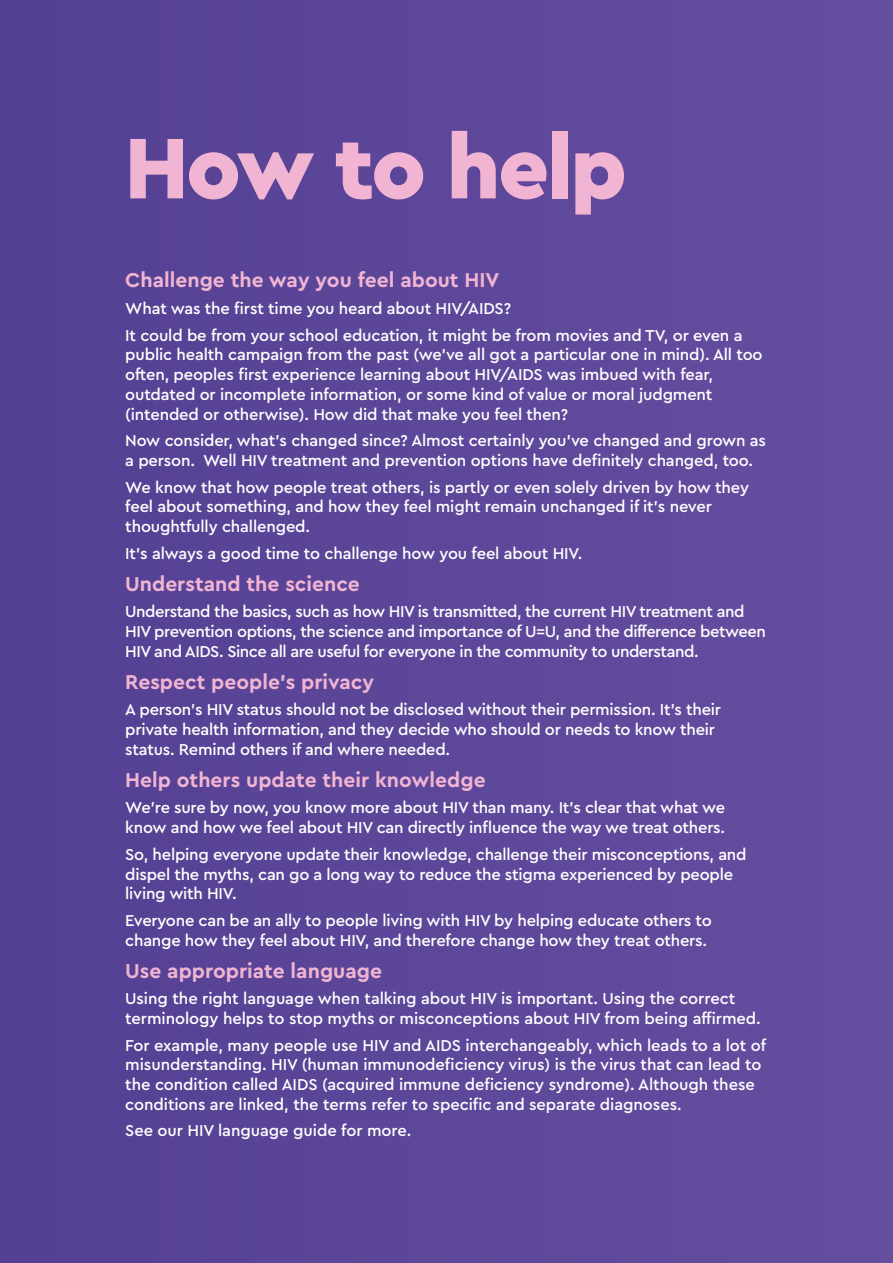
<style>
.page{position:relative;width:893px;height:1263px;background:#5d479a}
.page>*{position:absolute;margin:0;border:0;box-sizing:border-box;transform-origin:0 0}
.t1{font:900 90px "Cera Pro";letter-spacing:-.03em;color:#f1b4d2}
.t2{font:700 21px "Cera Pro";color:#f1b4d2}
.t3{font:500 16.5px/19.8px "Cera Pro";letter-spacing:-.01em;color:#fff}
.t4{font:500 16.5px/19.8px "Cera Pro";letter-spacing:-.03em;color:#fff}
</style>
<div class="page">
<h1 class="t1" style="left:124px;top:108px;width:504px">How to help</h1>
<p class="t2" style="left:125px;top:266px;width:376px">Challenge the way you feel about HIV</p>
<p class="t3" style="left:125px;top:294px;width:619px;line-height:26.5px">What was the first time you heard about HIV/AIDS?<br>It could be from your school education, it might be from movies and TV, or even a</p>
<p class="t3" style="left:125px;top:344px;width:639px">public health campaign from the past (we’ve all got a particular one in mind). All too often, peoples first experience learning about HIV/AIDS was imbued with fear, outdated or incomplete information, or some kind of value or moral judgment (intended or otherwise). How did that make you feel then?</p>
<p class="t3" style="left:125px;top:430px;width:642px">Now consider, what’s changed since? Almost certainly you’ve changed and grown as a person. Well HIV treatment and prevention options have definitely changed, too.</p>
<p class="t3" style="left:125px;top:476px;width:625px">We know that how people treat others, is partly or even solely driven by how they feel about something, and how they feel might remain unchanged if it’s never thoughtfully challenged.</p>
<p class="t3" style="left:125px;top:543px;width:459px">It’s always a good time to challenge how you feel about HIV.</p>
<p class="t2" style="left:125px;top:570px;width:236px">Understand the science</p>
<p class="t4" style="left:125px;top:601px;width:642px">Understand the basics, such as how HIV is transmitted, the current HIV treatment and<br>HIV prevention options, the science and importance of U=U, and the difference between<br>HIV and AIDS. Since all are useful for everyone in the community to understand.</p>
<p class="t2" style="left:125px;top:668px;width:250px">Respect people’s privacy</p>
<p class="t3" style="left:125px;top:699px;width:597px">A person’s HIV status should not be disclosed without their permission. It’s their private health information, and they decide who should or needs to know their status. Remind others if and where needed.</p>
<p class="t2" style="left:125px;top:766px;width:362px">Help others update their knowledge</p>
<p class="t3" style="left:125px;top:797px;width:601px">We’re sure by now, you know more about HIV than many. It’s clear that what we know and how we feel about HIV can directly influence the way we treat others.</p>
<p class="t3" style="left:125px;top:844px;width:623px">So, helping everyone update their knowledge, challenge their misconceptions, and dispel the myths, can go a long way to reduce the stigma experienced by people living with HIV.</p>
<p class="t3" style="left:125px;top:910px;width:588px">Everyone can be an ally to people living with HIV by helping educate others to change how they feel about HIV, and therefore change how they treat others.</p>
<p class="t2" style="left:125px;top:957px;width:258px">Use appropriate language</p>
<p class="t3" style="left:125px;top:988px;width:637px">Using the right language when talking about HIV is important. Using the correct terminology helps to stop myths or misconceptions about HIV from being affirmed.</p>
<p class="t3" style="left:125px;top:1034px;width:642px">For example, many people use HIV and AIDS interchangeably, which leads to a lot of misunderstanding. HIV (human immunodeficiency virus) is the virus that can lead to the condition called AIDS (acquired immune deficiency syndrome). Although these conditions are linked, the terms refer to specific and separate diagnoses.</p>
<p class="t3" style="left:125px;top:1120px;width:288px">See our HIV language guide for more.</p>
</div>
